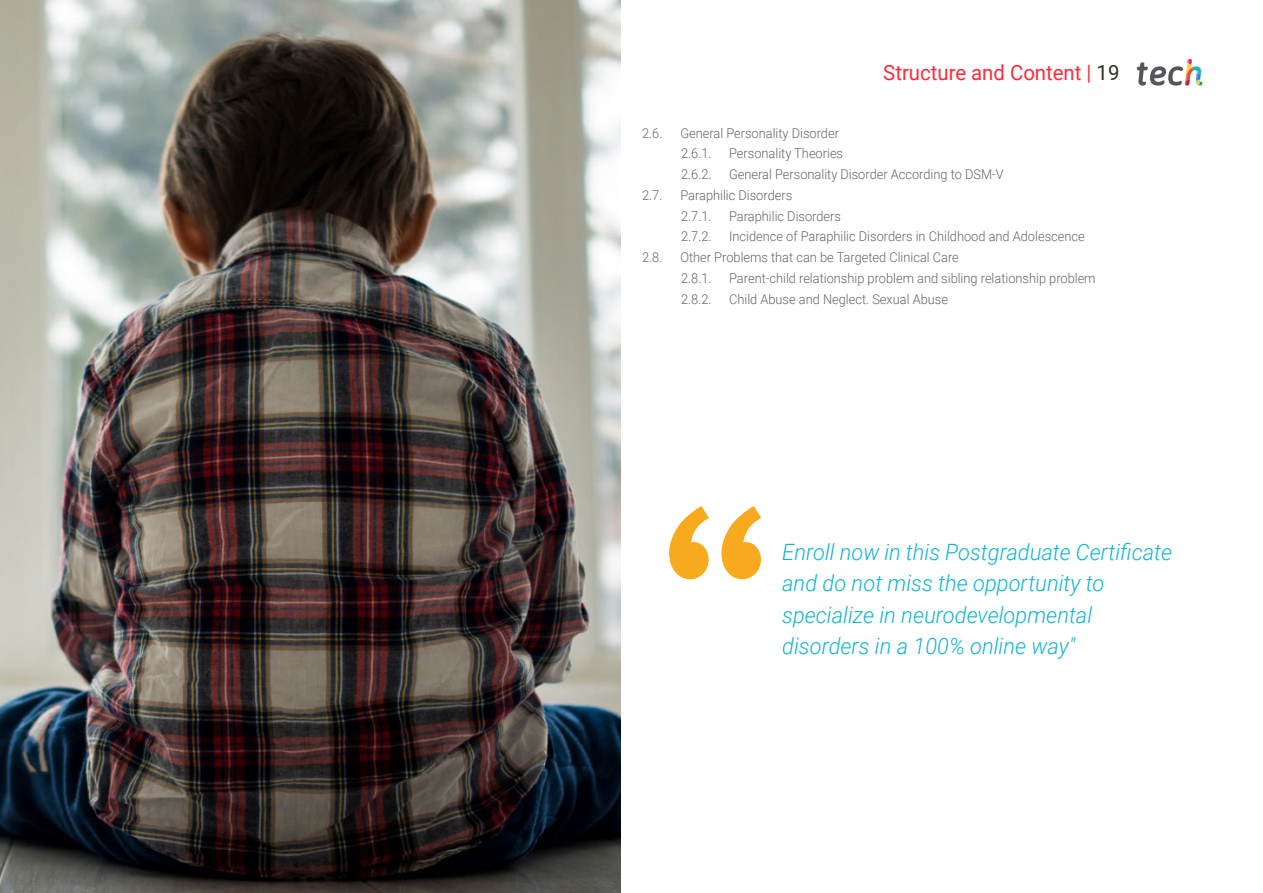
<style>
.page{position:relative;width:1263px;height:893px;background:#fff}
.page>*{position:absolute;margin:0;border:0;box-sizing:border-box;transform-origin:0 0}
.t1{font:italic 300 22.5px/31.5px "Roboto";color:#0fb6cf}
.t2{font:21px "Roboto";color:#ff293a}
.t3{font:300 13.5px/20.7px "Roboto";color:#61646a;scale:.95 1}
.s1{color:#312e20}
</style>
<div class="page">
<svg style="left:669px;top:506px;width:92px;height:73px"></svg>
<svg style="left:1137px;top:59px;width:65px;height:27px"></svg>
<img style="left:0;top:0;width:621px;height:893px">
<p class="t3" style="left:642px;top:122px;width:23px">2.6.</p>
<p class="t3" style="left:680px;top:122px;width:168px">General Personality Disorder<br>2.6.1.</p>
<p class="t3" style="left:729px;top:143px;width:121px">Personality Theories</p>
<h2 class="t2" style="left:883px;top:57px;width:238px">Structure and Content | <span class="s1">19</span></h2>
<p class="t3" style="left:681px;top:164px;width:34px">2.6.2.</p>
<p class="t3" style="left:729px;top:164px;width:291px">General Personality Disorder According to DSM-V</p>
<p class="t3" style="left:642px;top:184px;width:23px">2.7.</p>
<p class="t3" style="left:680px;top:184px;width:119px">Paraphilic Disorders<br>2.7.1.</p>
<p class="t3" style="left:729px;top:205px;width:119px">Paraphilic Disorders</p>
<p class="t3" style="left:681px;top:226px;width:34px">2.7.2.</p>
<p class="t3" style="left:729px;top:226px;width:376px">Incidence of Paraphilic Disorders in Childhood and Adolescence</p>
<p class="t3" style="left:642px;top:247px;width:23px">2.8.</p>
<p class="t3" style="left:680px;top:247px;width:295px">Other Problems that can be Targeted Clinical Care<br>2.8.1.</p>
<p class="t3" style="left:729px;top:267px;width:387px">Parent-child relationship problem and sibling relationship problem</p>
<p class="t3" style="left:681px;top:288px;width:34px">2.8.2.</p>
<p class="t3" style="left:729px;top:288px;width:232px">Child Abuse and Neglect. Sexual Abuse</p>
<h1 class="t1" style="left:782px;top:535px;width:391px">Enroll now in this Postgraduate Certificate and do not miss the opportunity to specialize in neurodevelopmental disorders in a 100% online way"</h1>
</div>
